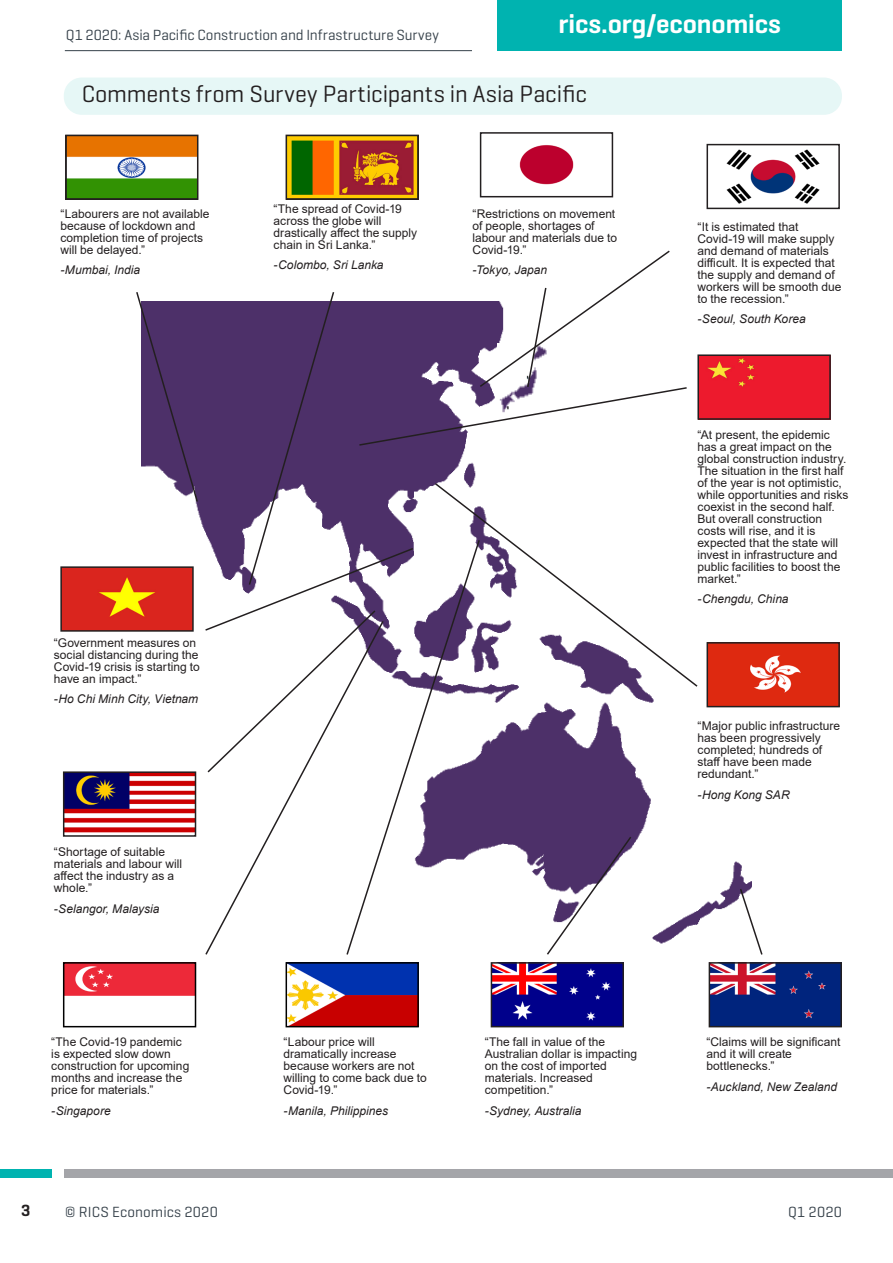
<style>
.page{position:relative;width:893px;height:1263px;background:#fff}
.page>*{position:absolute;margin:0;border:0;box-sizing:border-box;transform-origin:0 0}
.t1{font:600 27px "Geogrotesque";letter-spacing:-.005em;color:#fff}
.Main_Header{font:24px "Geogrotesque";color:#231f20}
.t2{font:600 16.5px "Geogrotesque";color:#231f20}
.t3{font:15px "Geogrotesque";letter-spacing:.005em;color:#36414a}
.Long_Document_cover{font:12px/12px "Arial";color:#231f20}
.Long_Document_cover-2{font:italic 12px "Arial";color:#231f20}
</style>
<div class="page">
<div style="left:497px;top:0;width:345px;height:51px;background:#00b3b0"></div>
<hr style="left:65px;top:50px;width:407px;height:1px;background:#36414a">
<div style="left:0;top:1169px;width:51px;height:9px;background:#00b3b0"></div>
<div style="left:64px;top:1169px;width:829px;height:9px;background:#a4a5a9"></div>
<div style="left:64px;top:78px;width:778px;height:37px;background:#e6f7f6;border-radius:18px"></div>
<img style="left:196px;top:707px;width:556px;height:237px">
<img style="left:494px;top:965px;width:127px;height:59px">
<div style="left:491px;top:962px;width:133px;height:65px;border:2px solid #231f20"></div>
<div style="left:700px;top:357px;width:128px;height:60px;background:#ed1a2d"></div>
<div style="left:697px;top:354px;width:134px;height:66px;border:2px solid #231f20"></div>
<img style="left:66px;top:965px;width:127px;height:31px">
<div style="left:63px;top:962px;width:133px;height:65px;border:2px solid #000"></div>
<img style="left:712px;top:965px;width:127px;height:59px">
<div style="left:709px;top:962px;width:133px;height:65px;border:2px solid #231f20"></div>
<img style="left:66px;top:774px;width:127px;height:59px">
<div style="left:63px;top:771px;width:133px;height:66px;border:2px solid #231f20"></div>
<img style="left:726px;top:149px;width:94px;height:55px">
<div style="left:706px;top:144px;width:134px;height:65px;border:2px solid #231f20"></div>
<img style="left:69px;top:138px;width:126px;height:58px">
<div style="left:65px;top:135px;width:133px;height:65px;border:2px solid #231f20"></div>
<img style="left:709px;top:645px;width:128px;height:59px">
<div style="left:706px;top:642px;width:134px;height:65px;border:2px solid #231f20"></div>
<img style="left:63px;top:569px;width:72px;height:60px">
<div style="left:60px;top:566px;width:134px;height:66px;border:2px solid #231f20"></div>
<img style="left:519px;top:145px;width:55px;height:40px">
<div style="left:480px;top:132px;width:133px;height:65px;border:2px solid #231f20"></div>
<svg style="left:545px;top:835px;width:88px;height:120px"></svg>
<svg style="left:739px;top:887px;width:24px;height:68px"></svg>
<svg style="left:204px;top:774px;width:141px;height:181px"></svg>
<img style="left:289px;top:138px;width:126px;height:58px">
<div style="left:286px;top:135px;width:133px;height:65px;border:2px solid #231f20"></div>
<svg style="left:135px;top:250px;width:553px;height:524px"></svg>
<img style="left:289px;top:965px;width:127px;height:59px">
<div style="left:286px;top:962px;width:133px;height:65px;border:2px solid #000"></div>
<svg style="left:345px;top:538px;width:136px;height:417px"></svg>
<p class="t3" style="left:66px;top:25px;width:374px">Q1 2020: Asia Pacific Construction and Infrastructure Survey</p>
<h1 class="t1" style="left:559px;top:7px;width:224px">rics.org/economics</h1>
<p class="Main_Header" style="left:82px;top:78px;width:507px">Comments from Survey Participants in Asia Pacific</p>
<p class="Long_Document_cover" style="left:60px;top:208px;width:151px">“Labourers are not available because of lockdown and completion time of projects will be delayed.”</p>
<p class="Long_Document_cover-2" style="left:60px;top:262px;width:81px">-Mumbai, India</p>
<p class="Long_Document_cover" style="left:274px;top:203px;width:145px">“The spread of Covid-19 across the globe will drastically affect the supply chain in Sri Lanka.”</p>
<p class="Long_Document_cover-2" style="left:274px;top:257px;width:111px">-Colombo, Sri Lanka</p>
<p class="Long_Document_cover" style="left:473px;top:208px;width:146px">“Restrictions on movement of people, shortages of labour and materials due to<br>Covid-19.”</p>
<p class="Long_Document_cover-2" style="left:473px;top:262px;width:76px">-Tokyo, Japan</p>
<p class="Long_Document_cover" style="left:54px;top:636px;width:147px">“Government measures on social distancing during the<br>Covid-19 crisis is starting to have an impact.”</p>
<p class="Long_Document_cover-2" style="left:54px;top:691px;width:146px">-Ho Chi Minh City, Vietnam</p>
<p class="Long_Document_cover" style="left:54px;top:846px;width:130px">“Shortage of suitable materials and labour will affect the industry as a whole.”</p>
<p class="Long_Document_cover-2" style="left:54px;top:901px;width:107px">-Selangor, Malaysia</p>
<p class="Long_Document_cover" style="left:697px;top:220px;width:146px">“It is estimated that<br>Covid-19 will make supply and demand of materials difficult. It is expected that the supply and demand of workers will be smooth due to the recession.”</p>
<p class="Long_Document_cover-2" style="left:697px;top:311px;width:110px">-Seoul, South Korea</p>
<p class="Long_Document_cover" style="left:697px;top:429px;width:152px">“At present, the epidemic has a great impact on the global construction industry.<br>The situation in the first half of the year is not optimistic, while opportunities and risks coexist in the second half.<br>But overall construction costs will rise, and it is expected that the state will invest in infrastructure and public facilities to boost the market.”</p>
<p class="Long_Document_cover-2" style="left:697px;top:591px;width:93px">-Chengdu, China</p>
<p class="Long_Document_cover" style="left:697px;top:720px;width:144px">“Major public infrastructure has been progressively completed; hundreds of staff have been made redundant.”</p>
<p class="Long_Document_cover-2" style="left:697px;top:786px;width:94px">-Hong Kong SAR</p>
<p class="Long_Document_cover" style="left:51px;top:1036px;width:140px">“The Covid-19 pandemic is expected slow down construction for upcoming months and increase the price for materials.”</p>
<p class="Long_Document_cover-2" style="left:51px;top:1103px;width:61px">-Singapore</p>
<p class="Long_Document_cover" style="left:284px;top:1036px;width:145px">“Labour price will dramatically increase because workers are not willing to come back due to<br>Covid-19.”</p>
<p class="Long_Document_cover-2" style="left:284px;top:1103px;width:106px">-Manila, Philippines</p>
<p class="Long_Document_cover" style="left:485px;top:1036px;width:154px">“The fall in value of the<br>Australian dollar is impacting on the cost of imported materials. Increased competition.”</p>
<p class="Long_Document_cover-2" style="left:485px;top:1103px;width:98px">-Sydney, Australia</p>
<p class="Long_Document_cover" style="left:706px;top:1036px;width:135px">“Claims will be significant and it will create bottlenecks.”</p>
<p class="Long_Document_cover-2" style="left:706px;top:1079px;width:132px">-Auckland, New Zealand</p>
<h3 class="t2" style="left:21px;top:1200px;width:11px">3</h3>
<p class="t3" style="left:65px;top:1202px;width:154px">© RICS Economics 2020</p>
<p class="t3" style="left:788px;top:1202px;width:55px">Q1 2020</p>
</div>
